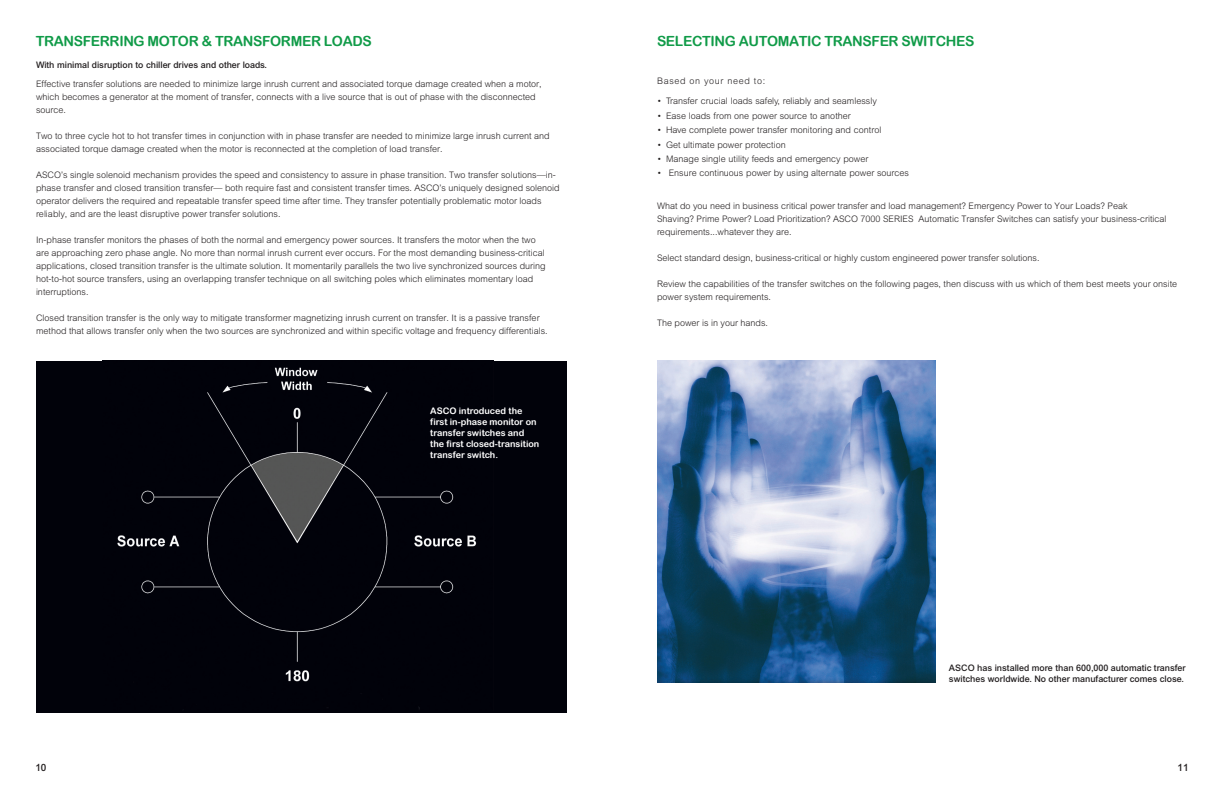
<style>
.page{position:relative;width:1224px;height:792px;background:#fff}
.page>*{position:absolute;margin:0;border:0;box-sizing:border-box;transform-origin:0 0}
.t1{font:14px "Arial Rounded MT Bold";letter-spacing:-.025em;color:#109b48}
.t2{font:500 10px "Arial MT Pro";color:#231f20}
.t3{font:300 9px/13px "Arial MT Pro";color:#231f20}
.ASCO_body_copy{font:500 9px/10.8px "Arial MT Pro";color:#231f20}
.t4{font:9px/10.8px "Arial Rounded MT Bold";color:#fff}
.t5{font:300 9px "Arial MT Pro";letter-spacing:.075em;color:#231f20}
</style>
<div class="page">
<div style="left:36px;top:361px;width:531px;height:351px;background:#01020a"></div>
<img style="left:117px;top:367px;width:360px;height:342px">
<img style="left:657px;top:361px;width:279px;height:321px">
<p class="t1" style="left:36px;top:33px;width:338px">TRANSFERRING MOTOR &amp; TRANSFORMER LOADS</p>
<p class="ASCO_body_copy" style="left:36px;top:60px;width:233px">With minimal disruption to chiller drives and other loads.</p>
<p class="t3" style="left:36px;top:77px;width:507px">Effective transfer solutions are needed to minimize large inrush current and associated torque damage created when a motor, which becomes a generator at the moment of transfer, connects with a live source that is out of phase with the disconnected source.</p>
<p class="t3" style="left:36px;top:129px;width:515px">Two to three cycle hot to hot transfer times in conjunction with in phase transfer are needed to minimize large inrush current and associated torque damage created when the motor is reconnected at the completion of load transfer.</p>
<p class="t3" style="left:36px;top:168px;width:525px">ASCO’s single solenoid mechanism provides the speed and consistency to assure in phase transition. Two transfer solutions—in&shy;phase transfer and closed transition transfer— both require fast and consistent transfer times. ASCO’s uniquely designed solenoid operator delivers the required and repeatable transfer speed time after time. They transfer potentially problematic motor loads reliably, and are the least disruptive power transfer solutions.</p>
<p class="t3" style="left:36px;top:233px;width:511px">In-phase transfer monitors the phases of both the normal and emergency power sources. It transfers the motor when the two are approaching zero phase angle. No more than normal inrush current ever occurs. For the most demanding business-critical applications, closed transition transfer is the ultimate solution. It momentarily parallels the two live synchronized sources during hot-to-hot source transfers, using an overlapping transfer technique on all switching poles which eliminates momentary load interruptions.</p>
<p class="t3" style="left:36px;top:311px;width:513px">Closed transition transfer is the only way to mitigate transformer magnetizing inrush current on transfer. It is a passive transfer method that allows transfer only when the two sources are synchronized and within specific voltage and frequency differentials.</p>
<p class="t4" style="left:430px;top:406px;width:111px">ASCO introduced the first in-phase monitor on transfer switches and the first closed-transition transfer switch.</p>
<p class="t1" style="left:657px;top:33px;width:319px">SELECTING AUTOMATIC TRANSFER SWITCHES</p>
<p class="t5" style="left:657px;top:75px;width:110px">Based on your need to:</p>
<p class="t3" style="left:657px;top:95px;width:221px">• Transfer crucial loads safely, reliably and seamlessly</p>
<p class="t3" style="left:657px;top:109px;width:195px">• Ease loads from one power source to another</p>
<p class="t3" style="left:657px;top:124px;width:226px">• Have complete power transfer monitoring and control</p>
<p class="t3" style="left:657px;top:138px;width:130px">• Get ultimate power protection</p>
<p class="t3" style="left:657px;top:153px;width:213px">• Manage single utility feeds and emergency power</p>
<p class="t3" style="left:657px;top:167px;width:254px">• Ensure continuous power by using alternate power sources</p>
<p class="t3" style="left:657px;top:199px;width:511px">What do you need in business critical power transfer and load management? Emergency Power to Your Loads? Peak<br>Shaving? Prime Power? Load Prioritization? ASCO 7000 SERIES Automatic Transfer Switches can satisfy your business-critical requirements...whatever they are.</p>
<p class="t3" style="left:657px;top:251px;width:384px">Select standard design, business-critical or highly custom engineered power transfer solutions.</p>
<p class="t3" style="left:657px;top:277px;width:522px">Review the capabilities of the transfer switches on the following pages, then discuss with us which of them best meets your onsite power system requirements.</p>
<p class="t3" style="left:657px;top:316px;width:113px">The power is in your hands.</p>
<p class="ASCO_body_copy" style="left:949px;top:663px;width:238px">ASCO has installed more than 600,000 automatic transfer switches worldwide. No other manufacturer comes close.</p>
<p class="t2" style="left:35px;top:762px;width:13px">10</p>
<p class="t2" style="left:1178px;top:762px;width:13px">11</p>
</div>
